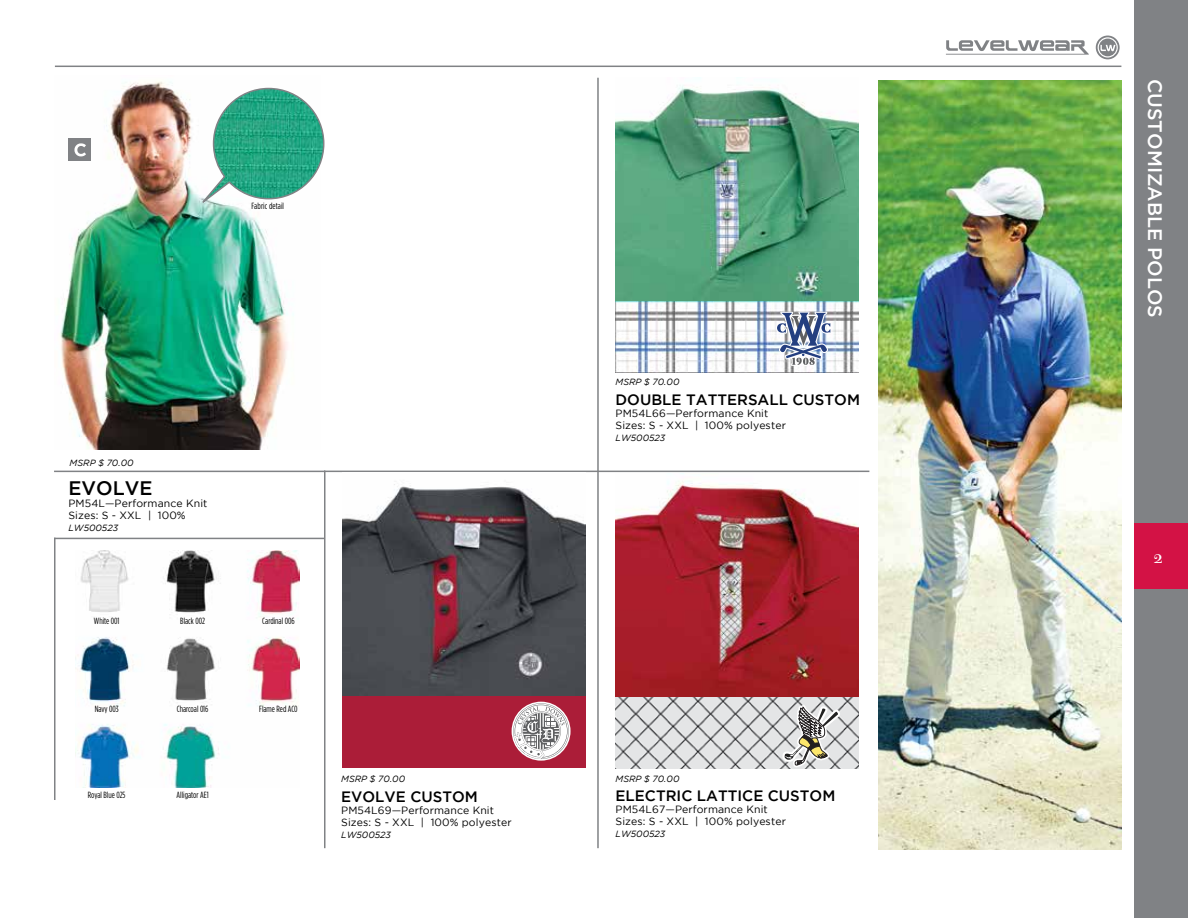
<style>
.page{position:relative;width:1188px;height:918px;background:#fff}
.page>*{position:absolute;margin:0;border:0;box-sizing:border-box;transform-origin:0 0}
.t1{font:500 19.5px "Gotham";color:#fff}
.t2{font:500 19.5px "Gotham";color:#000}
.t3{font:19.5px "Theano Didot";color:#fff}
.t4{font:500 15px "Gotham";color:#000}
.t5{font:10.5px/12px "Gotham";letter-spacing:.01em;color:#000}
.t6{font:9px "Gotham Condensed";color:#000}
.t7{font:italic 9px "Gotham";color:#000}
</style>
<div class="page">
<img style="left:878px;top:81px;width:243px;height:769px">
<hr style="left:54px;top:538px;width:2px;height:262px;background:#808285">
<hr style="left:54px;top:538px;width:271px;height:1px;background:#808285">
<hr style="left:54px;top:471px;width:271px;height:1px;background:#808285">
<hr style="left:55px;top:66px;width:1066px;height:1px;background:#808285">
<div style="left:1134px;top:0;width:54px;height:918px;background:#808285"></div>
<div style="left:1134px;top:523px;width:54px;height:66px;background:#d31245"></div>
<svg style="left:946px;top:40px;width:143px;height:15px"></svg>
<svg style="left:1096px;top:36px;width:24px;height:23px"></svg>
<img style="left:60px;top:81px;width:234px;height:368px">
<svg style="left:193px;top:87px;width:132px;height:124px"></svg>
<img style="left:77px;top:551px;width:223px;height:236px">
<img style="left:616px;top:481px;width:243px;height:216px">
<img style="left:616px;top:697px;width:243px;height:72px">
<svg style="left:782px;top:705px;width:58px;height:62px;background:#b8b7b3"></svg>
<img style="left:616px;top:85px;width:243px;height:217px">
<img style="left:616px;top:302px;width:243px;height:71px">
<svg style="left:776px;top:312px;width:55px;height:54px"></svg>
<hr style="left:324px;top:471px;width:2px;height:377px;background:#808285">
<hr style="left:597px;top:78px;width:2px;height:770px;background:#808285">
<hr style="left:324px;top:471px;width:545px;height:1px;background:#808285">
<img style="left:342px;top:484px;width:243px;height:213px">
<div style="left:342px;top:697px;width:243px;height:71px;background:#ab1d38"></div>
<svg style="left:512px;top:702px;width:59px;height:59px"></svg>
<svg style="left:513px;top:703px;width:56px;height:56px;background:#c4aeb3"></svg>
<div style="left:68px;top:138px;width:23px;height:23px;background:#808285"></div>
<svg style="left:74px;top:143px;width:12px;height:13px"></svg>
<p class="t6" style="left:252px;top:201px;width:34px">Fabric detail</p>
<h1 class="t1" style="left:1166px;top:79px;width:240px;rotate:90deg">CUSTOMIZABLE POLOS</h1>
<p class="t7" style="left:616px;top:376px;width:65px">MSRP $ 70.00</p>
<h2 class="t4" style="left:616px;top:392px;width:246px">DOUBLE TATTERSALL CUSTOM</h2>
<p class="t5" style="left:616px;top:408px;width:172px">PM54L66—Performance Knit<br>Sizes: S - XXL | 100% polyester</p>
<p class="t7" style="left:616px;top:433px;width:51px">LW500523</p>
<p class="t7" style="left:70px;top:458px;width:65px">MSRP $ 70.00</p>
<h1 class="t2" style="left:68px;top:477px;width:86px">EVOLVE</h1>
<p class="t5" style="left:68px;top:497px;width:141px">PM54L—Performance Knit<br>Sizes: S - XXL | 100%</p>
<p class="t7" style="left:68px;top:523px;width:51px">LW500523</p>
<h1 class="t3" style="left:1153px;top:545px;width:12px">2</h1>
<p class="t6" style="left:94px;top:616px;width:27px">White 001</p>
<p class="t6" style="left:180px;top:616px;width:26px">Black 002</p>
<p class="t6" style="left:262px;top:616px;width:34px">Cardinal 006</p>
<p class="t6" style="left:95px;top:704px;width:25px">Navy 003</p>
<p class="t6" style="left:177px;top:704px;width:33px">Charcoal 016</p>
<p class="t6" style="left:259px;top:704px;width:40px">Flame Red AC0</p>
<p class="t7" style="left:341px;top:774px;width:65px">MSRP $ 70.00</p>
<p class="t7" style="left:616px;top:774px;width:65px">MSRP $ 70.00</p>
<p class="t6" style="left:88px;top:790px;width:39px">Royal Blue 025</p>
<p class="t6" style="left:177px;top:790px;width:34px">Alligator AE1</p>
<h2 class="t4" style="left:341px;top:788px;width:138px">EVOLVE CUSTOM</h2>
<p class="t5" style="left:341px;top:804px;width:172px">PM54L69—Performance Knit<br>Sizes: S - XXL | 100% polyester</p>
<p class="t7" style="left:341px;top:830px;width:51px">LW500523</p>
<h2 class="t4" style="left:616px;top:787px;width:221px">ELECTRIC LATTICE CUSTOM</h2>
<p class="t5" style="left:616px;top:803px;width:172px">PM54L67—Performance Knit<br>Sizes: S - XXL | 100% polyester</p>
<p class="t7" style="left:616px;top:829px;width:51px">LW500523</p>
</div>
